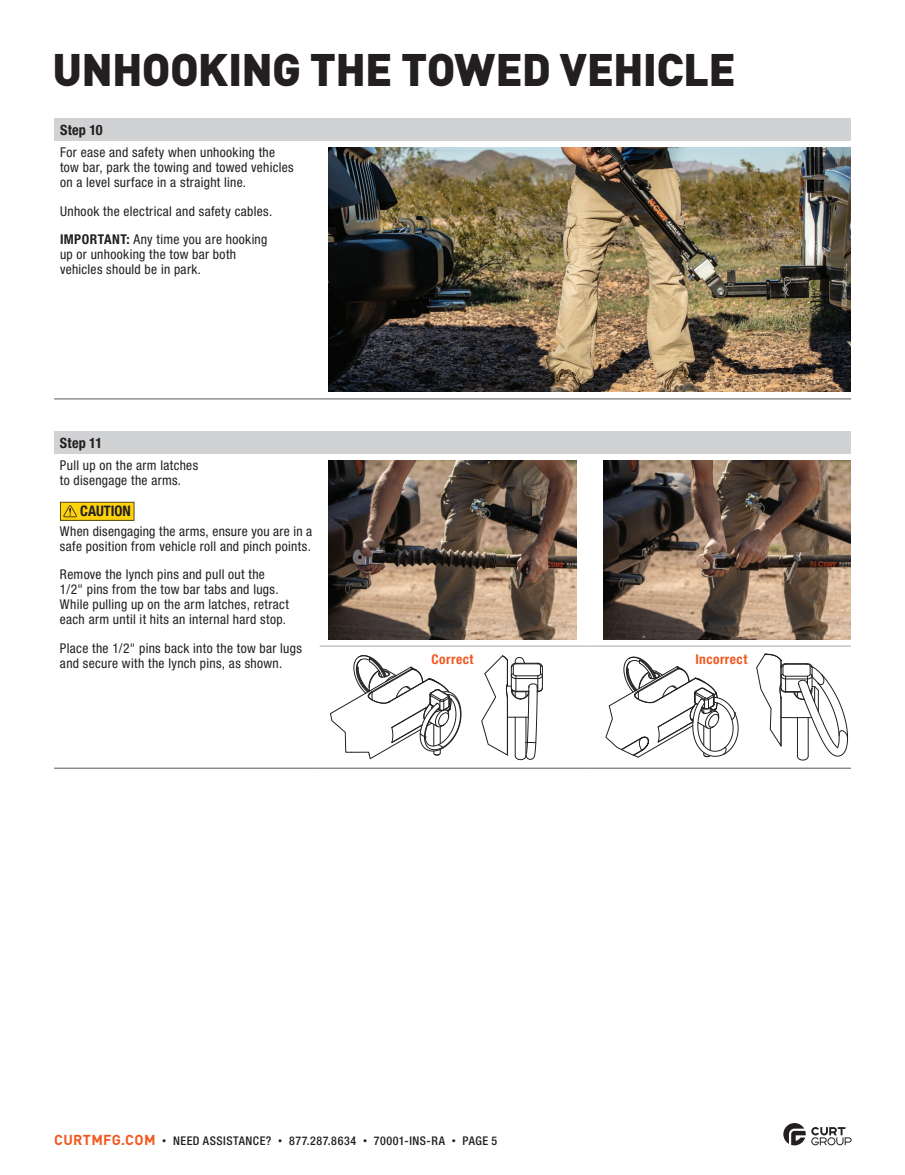
<style>
.page{position:relative;width:905px;height:1175px;background:#fff}
.page>*{position:absolute;margin:0;border:0;box-sizing:border-box;transform-origin:0 0}
.t1{font:900 45px "DINOT";letter-spacing:-.02em;color:#231f20}
.t2{font:700 condensed 14.55px "Helvetica Neue LT Std";letter-spacing:-.005em;color:#231f20}
.t3{font:700 condensed 14.25px "Helvetica Neue LT Std";letter-spacing:.01em;color:#231f20}
.t4{font:condensed 13.5px/15px "Helvetica Neue LT Std";letter-spacing:.025em;color:#231f20}
.t5{font:700 condensed 13.5px "Helvetica Neue LT Std";letter-spacing:.035em;color:#f15921}
.t6{font:500 condensed 12px "Helvetica Neue LT Std";letter-spacing:.04em;color:#231f20}
.s1{font-weight:700}
.s2{font-family:"DINOT";font-weight:700;font-stretch:normal;font-size:14.25px;color:#f15921}
.s3{font-family:"DINOT";font-weight:400;font-stretch:normal;font-size:9px}
</style>
<div class="page">
<svg style="left:783px;top:1123px;width:68px;height:22px"></svg>
<div style="left:54px;top:119px;width:797px;height:22px;background:#d1d2d4"></div>
<hr style="left:320px;top:398px;width:265px;height:1px;background:#57585a">
<hr style="left:585px;top:398px;width:266px;height:1px;background:#57585a">
<hr style="left:54px;top:398px;width:266px;height:1px;background:#57585a">
<img style="left:329px;top:148px;width:521px;height:244px">
<div style="left:54px;top:432px;width:796px;height:22px;background:#d1d2d4"></div>
<hr style="left:320px;top:767px;width:265px;height:1px;background:#57585a">
<hr style="left:585px;top:767px;width:265px;height:1px;background:#57585a">
<hr style="left:320px;top:645px;width:265px;height:1px;background:#a8a9ad">
<hr style="left:585px;top:645px;width:265px;height:1px;background:#a8a9ad">
<hr style="left:54px;top:767px;width:266px;height:1px;background:#57585a">
<svg style="left:60px;top:502px;width:74px;height:18px"></svg>
<img style="left:329px;top:461px;width:247px;height:178px">
<img style="left:603px;top:461px;width:247px;height:178px">
<svg style="left:330px;top:655px;width:132px;height:104px"></svg>
<svg style="left:481px;top:655px;width:62px;height:106px"></svg>
<svg style="left:605px;top:656px;width:134px;height:102px"></svg>
<svg style="left:756px;top:653px;width:92px;height:108px"></svg>
<h1 class="t1" style="left:53px;top:34px;width:684px">UNHOOKING THE TOWED VEHICLE</h1>
<p class="t3" style="left:60px;top:121px;width:44px">Step 10</p>
<p class="t4" style="left:60px;top:145px;width:235px">For ease and safety when unhooking the tow bar, park the towing and towed vehicles on a level surface in a straight line.</p>
<p class="t4" style="left:60px;top:197px;width:214px;line-height:28.5px">Unhook the electrical and safety cables.<br><span class="s1">IMPORTANT:</span> Any time you are hooking</p>
<p class="t4" style="left:60px;top:247px;width:178px">up or unhooking the tow bar both vehicles should be in park.</p>
<p class="t3" style="left:60px;top:434px;width:44px">Step 11</p>
<p class="t4" style="left:60px;top:458px;width:140px">Pull up on the arm latches to disengage the arms.</p>
<p class="t2" style="left:80px;top:502px;width:52px">CAUTION</p>
<p class="t4" style="left:60px;top:523px;width:254px">When disengaging the arms, ensure you are in a safe position from vehicle roll and pinch points.</p>
<p class="t4" style="left:60px;top:567px;width:230px">Remove the lynch pins and pull out the 1/2" pins from the tow bar tabs and lugs.<br>While pulling up on the arm latches, retract each arm until it hits an internal hard stop.</p>
<p class="t4" style="left:60px;top:640px;width:243px">Place the 1/2" pins back into the tow bar lugs and secure with the lynch pins, as shown.</p>
<p class="t5" style="left:431px;top:651px;width:43px">Correct</p>
<p class="t5" style="left:695px;top:651px;width:53px">Incorrect</p>
<p class="t6" style="left:54px;top:1133px;width:444px"><span class="s2">CURTMFG.COM</span> <span class="s3">•</span> NEED ASSISTANCE? <span class="s3">•</span> 877.287.8634 <span class="s3">•</span> 70001-INS-RA <span class="s3">•</span> PAGE 5</p>
</div>
